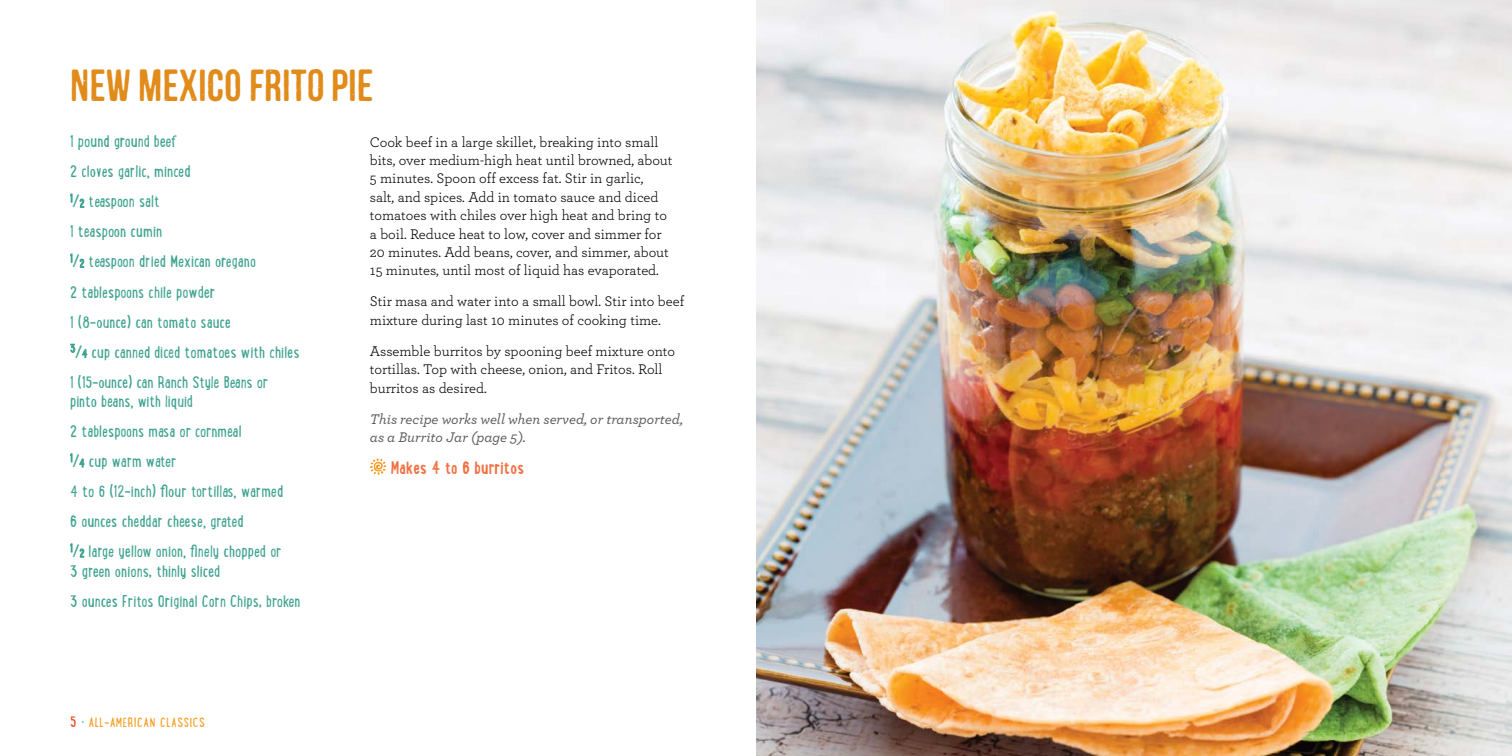
<style>
.page{position:relative;width:1512px;height:756px;background:#fff}
.page>*{position:absolute;margin:0;border:0;box-sizing:border-box;transform-origin:0 0}
.t1{font:45px "Mocha Mattari";color:#e18b1a}
.t2{font:700 18px "Lunch Box";color:#f37143}
.t3{font:16.5px/30px "Lunch Box";color:#40a391}
.t4{font:14.7px/18.3px "Archer";color:#000}
.t5{font:italic 500 14.7px/18.3px "Archer";color:#58595b}
.t6{font:13.2px "Lunch Box";letter-spacing:.05em;color:#f8991d}
.s1{font-weight:700;font-size:23.7px}
.s2{font-size:17.7px}
.s3{font-size:11.55px}
.s4{font-size:15px;color:#ef4923}
.s5{font-size:13.5px;color:#40a391}
</style>
<div class="page">
<img style="left:756px;top:0;width:756px;height:756px">
<svg style="left:370px;top:458px;width:16px;height:17px"></svg>
<svg style="left:70px;top:194px;width:2px;height:8px"></svg>
<svg style="left:80px;top:199px;width:4px;height:9px"></svg>
<svg style="left:70px;top:254px;width:2px;height:8px"></svg>
<svg style="left:80px;top:259px;width:4px;height:9px"></svg>
<svg style="left:71px;top:344px;width:4px;height:9px"></svg>
<svg style="left:82px;top:349px;width:5px;height:9px"></svg>
<svg style="left:70px;top:454px;width:2px;height:8px"></svg>
<svg style="left:80px;top:459px;width:4px;height:8px"></svg>
<svg style="left:70px;top:544px;width:2px;height:8px"></svg>
<svg style="left:80px;top:549px;width:4px;height:9px"></svg>
<h1 class="t1" style="left:70px;top:60px;width:305px">NEW MEXICO FRITO PIE</h1>
<p class="t3" style="left:70px;top:126px;width:231px">1 pound ground beef<br>2 cloves garlic<span class="s1">,</span> minced<br><sup>1</sup><span class="s2">⁄</span><span class="s3">2</span> teaspoon salt<br>1 teaspoon cumin<br><sup>1</sup><span class="s2">⁄</span><span class="s3">2</span> teaspoon dried Mexican oregano<br>2 tablespoons chile powder<br>1 (8-ounce) can tomato sauce<br><sup>3</sup><span class="s2">⁄</span><span class="s3">4</span> cup canned diced tomatoes with chiles<br>1 (15-ounce) can Ranch Style Beans or</p>
<p class="t3" style="left:70px;top:386px;width:215px">pinto beans<span class="s1">,</span> with liquid<br>2 tablespoons masa or cornmeal<br><sup>1</sup><span class="s2">⁄</span><span class="s3">4</span> cup warm water<br>4 to 6 (12-inch) flour tortillas<span class="s1">,</span> warmed<br>6 ounces cheddar cheese<span class="s1">,</span> grated<br><sup>1</sup><span class="s2">⁄</span><span class="s3">2</span> large yellow onion<span class="s1">,</span> finely chopped or</p>
<p class="t3" style="left:70px;top:555px;width:232px">3 green onions<span class="s1">,</span> thinly sliced<br>3 ounces Fritos Original Corn Chips<span class="s1">,</span> broken</p>
<p class="t6" style="left:70px;top:712px;width:136px"><span class="s4">5</span> <span class="s5">•</span> ALL-AMERICAN CLASSICS</p>
<p class="t4" style="left:370px;top:132px;width:304px">Cook beef in a large skillet, breaking into small bits, over medium-high heat until browned, about 5 minutes. Spoon off excess fat. Stir in garlic,<br>salt, and spices. Add in tomato sauce and diced tomatoes with chiles over high heat and bring to a boil. Reduce heat to low, cover and simmer for 20 minutes. Add beans, cover, and simmer, about 15 -minutes, until most of liquid has evaporated.</p>
<p class="t4" style="left:370px;top:292px;width:316px">Stir masa and water into a small bowl. Stir into beef mixture during last 10 minutes of cooking time.</p>
<p class="t4" style="left:370px;top:341px;width:307px">Assemble burritos by spooning beef mixture onto tortillas. Top with cheese, onion, and Fritos. Roll burritos as desired.</p>
<p class="t5" style="left:370px;top:409px;width:315px">This recipe works well when served, or transported, as a Burrito Jar (page 5).</p>
<p class="t2" style="left:391px;top:454px;width:135px">Makes 4 to 6 burritos</p>
</div>
